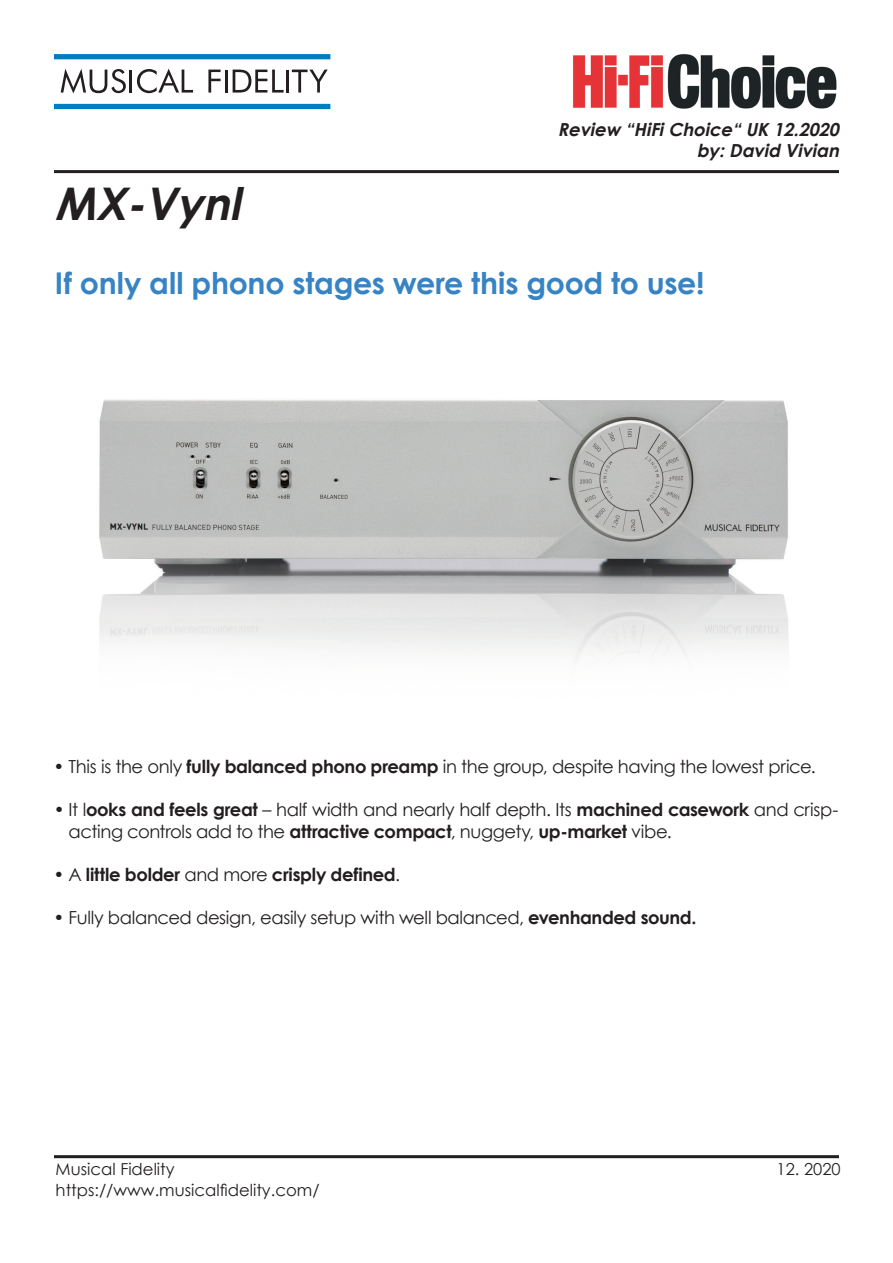
<style>
.page{position:relative;width:893px;height:1263px;background:#fff}
.page>*{position:absolute;margin:0;border:0;box-sizing:border-box;transform-origin:0 0}
.t1{font:italic 700 45px "Century Gothic";color:#231f20}
.t2{font:700 30px "Century Gothic";letter-spacing:-.01em;color:#3784c5}
.t3{font:18px/21.6px "Century Gothic";letter-spacing:-.02em;color:#231f20}
.t4{font:italic 700 18px/21.6px "Century Gothic";color:#231f20;text-align:right}
.t5{font:700 18px "Century Gothic";letter-spacing:-.015em;color:#231f20}
.t6{font:16.5px/21px "Century Gothic";color:#231f20}
.s1{font-weight:700}
.s2{font-weight:400}
</style>
<div class="page">
<hr style="left:54px;top:170px;width:785px;height:3px;background:#231f20">
<img style="left:572px;top:54px;width:265px;height:55px">
<svg style="left:61px;top:69px;width:65px;height:24px"></svg>
<hr style="left:130px;top:70px;width:2px;height:23px;background:#231f20">
<svg style="left:137px;top:69px;width:56px;height:24px"></svg>
<svg style="left:208px;top:70px;width:13px;height:23px"></svg>
<hr style="left:225px;top:70px;width:3px;height:23px;background:#231f20">
<svg style="left:233px;top:70px;width:51px;height:23px"></svg>
<hr style="left:287px;top:70px;width:2px;height:23px;background:#231f20">
<svg style="left:292px;top:70px;width:36px;height:23px"></svg>
<svg style="left:54px;top:54px;width:276px;height:5px"></svg>
<svg style="left:54px;top:104px;width:276px;height:5px"></svg>
<img style="left:99px;top:399px;width:689px;height:222px">
<hr style="left:54px;top:1155px;width:785px;height:3px;background:#231f20">
<h1 class="t1" style="left:55px;top:175px;width:198px">MX-Vynl</h1>
<p class="t4" style="left:558px;top:118px;width:287px">Review “HiFiChoice“ UK 12.2020 by:David Vivian</p>
<h2 class="t2" style="left:55px;top:264px;width:651px">If only all phono stages were this good to use!</h2>
<p class="t3" style="left:54px;top:755px;width:764px">• This is the only <span class="s1">fully balanced phono preamp</span> in the group, despite having the lowest price.</p>
<p class="t3" style="left:69px;top:799px;width:771px;text-indent:-15px">• It l<span class="s1">ooks and feels great</span> – half width and nearly half depth. Its <span class="s1">machined casework</span> and crisp&shy;acting controls add to the <span class="s1">attractive compact</span>, nuggety, <span class="s1">up-market</span> vibe.</p>
<p class="t5" style="left:54px;top:863px;width:348px"><span class="s2">• A</span> little bolder <span class="s2">and more</span> crisply defined<span class="s2">.</span></p>
<p class="t3" style="left:54px;top:907px;width:644px">• Fully balanced design, easily setup with well balanced, <span class="s1">evenhanded sound.</span></p>
<p class="t6" style="left:56px;top:1159px;width:265px">Musical Fidelity https://www.musicalfidelity.com/</p>
<p class="t6" style="left:777px;top:1159px;width:65px">12. 2020</p>
</div>
